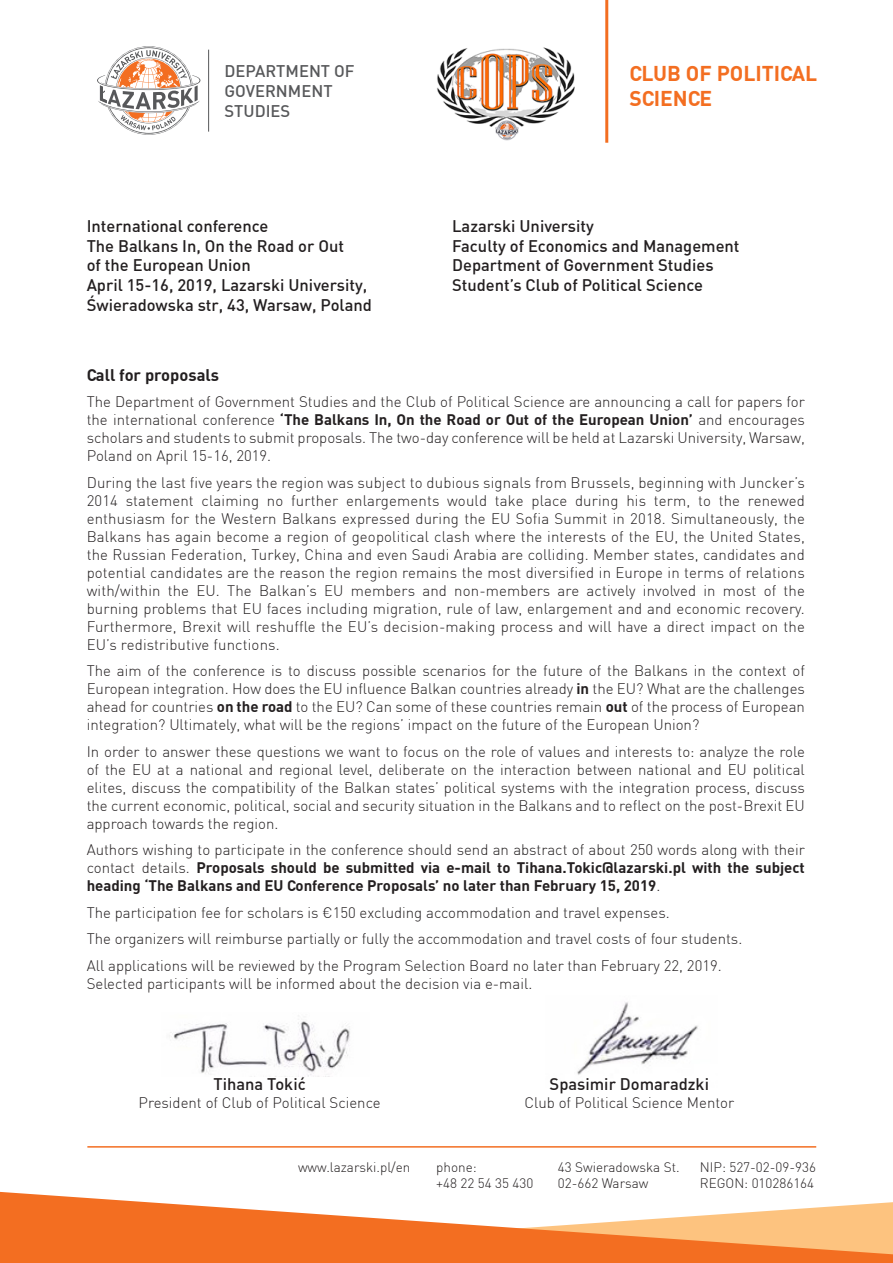
<style>
.page{position:relative;width:893px;height:1263px;background:#fff}
.page>*{position:absolute;margin:0;border:0;box-sizing:border-box;transform-origin:0 0}
.t1{font:700 21px "DINCE";color:#f36e21}
.t2{font:500 16.5px/19.8px "DINCE";color:#231f20}
.t3{font:500 16.5px/19.8px "DINCE";color:#57585a}
.t4{font:700 16.5px "DINCE";color:#231f20}
.t5{font:300 15px/18px "DINCE";color:#231f20;text-align:justify}
.t6{font:700 15px/18px "DINCE";color:#231f20;text-align:justify}
.t7{font:300 13.5px "DINCE";color:#231f20}
.s1{font-weight:700}
.s2{font-weight:300}
</style>
<div class="page">
<hr style="left:208px;top:50px;width:1px;height:82px;background:#57585a">
<img style="left:169px;top:1015px;width:181px;height:61px">
<img style="left:577px;top:1002px;width:121px;height:73px">
<svg style="left:0;top:1192px;width:893px;height:71px;fill:#f36e21"></svg>
<hr style="left:605px;top:0;width:3px;height:143px;background:#f36e21">
<img style="left:437px;top:47px;width:138px;height:94px">
<svg style="left:97px;top:46px;width:103px;height:89px"></svg>
<hr style="left:87px;top:1146px;width:729px;height:1px;background:#f36e21">
<p class="t3" style="left:224px;top:61px;width:132px">DEPARTMENT OF<br>GOVERNMENT<br>STUDIES</p>
<p class="t2" style="left:87px;top:215px;width:183px">International conference</p>
<p class="t2" style="left:87px;top:235px;width:259px">The Balkans In, On the Road or Out of the European Union</p>
<p class="t2" style="left:87px;top:275px;width:287px">April 15-16, 2019, Lazarski University,<br>Świeradowska str, 43, Warsaw, Poland</p>
<p class="t1" style="left:630px;top:59px;width:189px">CLUB OF POLITICAL</p>
<p class="t1" style="left:630px;top:84px;width:84px">SCIENCE</p>
<p class="t2" style="left:452px;top:215px;width:143px">Lazarski University</p>
<p class="t2" style="left:452px;top:235px;width:289px">Faculty of Economics and Management</p>
<p class="t2" style="left:452px;top:255px;width:263px">Department of Government Studies</p>
<p class="t2" style="left:452px;top:275px;width:252px">Student’s Club of Political Science</p>
<p class="t4" style="left:87px;top:364px;width:134px">Call for proposals</p>
<p class="t5" style="left:87px;top:393px;width:720px">The Department of Government Studies and the Club of Political Science are announcing a call for papers for the international conference <span class="s1">‘The Balkans In, On the Road or Out of the European Union’</span> and encourages scholars and students to submit proposals. The two-day conference will be held at Lazarski University, Warsaw, Poland on April 15-16, 2019.</p>
<p class="t5" style="left:87px;top:473px;width:720px">During the last five years the region was subject to dubious signals from Brussels, beginning with Juncker’s 2014 statement claiming no further enlargements would take place during his term, to the renewed enthusiasm for the Western Balkans expressed during the EU Sofia Summit in 2018. Simultaneously, the Balkans has again become a region of geopolitical clash where the interests of the EU, the United States, the Russian Federation, Turkey, China and even Saudi Arabia are colliding. Member states, candidates and potential candidates are the reason the region remains the most diversified in Europe in terms of relations with/within the EU. The Balkan’s EU members and non-members are actively involved in most of the burning problems that EU faces including migration, rule of law, enlargement and and economic recovery.<br>Furthermore, Brexit will reshuffle the EU’s decision-making process and will have a direct impact on the EU’s redistributive functions.</p>
<p class="t5" style="left:87px;top:662px;width:720px">The aim of the conference is to discuss possible scenarios for the future of the Balkans in the context of European integration. How does the EU influence Balkan countries already <span class="s1">in</span> the EU? What are the challenges ahead for countries <span class="s1">on the road</span> to the EU? Can some of these countries remain <span class="s1">out</span> of the process of European integration? Ultimately, what will be the regions’ impact on the future of the European Union?</p>
<p class="t5" style="left:87px;top:742px;width:720px">In order to answer these questions we want to focus on the role of values and interests to: analyze the role of the EU at a national and regional level, deliberate on the interaction between national and EU political elites, discuss the compatibility of the Balkan states’ political systems with the integration process, discuss the current economic, political, social and security situation in the Balkans and to reflect on the post-Brexit EU approach towards the region.</p>
<p class="t6" style="left:87px;top:840px;width:720px"><span class="s2">Authors wishing to participate in the conference should send an abstract of about 250 words along with their contact details.</span> Proposals should be submitted via e-mail to Tihana.Tokic@lazarski.pl with the subject heading ‘The Balkans and EU Conference Proposals’ no later than February 15, 2019<span class="s2">.</span></p>
<p class="t5" style="left:87px;top:903px;width:585px">The participation fee for scholars is €150 excluding accommodation and travel expenses.</p>
<p class="t5" style="left:87px;top:930px;width:657px">The organizers will reimburse partially or fully the accommodation and travel costs of four students.</p>
<p class="t5" style="left:87px;top:956px;width:637px">All applications will be reviewed by the Program Selection Board no later than February 22, 2019.</p>
<p class="t5" style="left:87px;top:974px;width:447px">Selected participants will be informed about the decision via e-mail.</p>
<p class="t2" style="left:213px;top:1073px;width:94px">Tihana Tokić</p>
<p class="t5" style="left:139px;top:1093px;width:244px">President of Club of Political Science</p>
<p class="t2" style="left:550px;top:1073px;width:161px">Spasimir Domaradzki</p>
<p class="t5" style="left:524px;top:1093px;width:211px">Club of Political Science Mentor</p>
<p class="t7" style="left:298px;top:1159px;width:114px">www.lazarski.pl/en</p>
<p class="t7" style="left:436px;top:1159px;width:42px">phone:</p>
<p class="t7" style="left:436px;top:1175px;width:99px">+48 22 54 35 430</p>
<p class="t7" style="left:558px;top:1159px;width:123px">43 Swieradowska St.</p>
<p class="t7" style="left:558px;top:1175px;width:92px">02-662 Warsaw</p>
<p class="t7" style="left:700px;top:1159px;width:118px">NIP: 527-02-09-936</p>
<p class="t7" style="left:700px;top:1175px;width:116px">REGON: 010286164</p>
</div>
